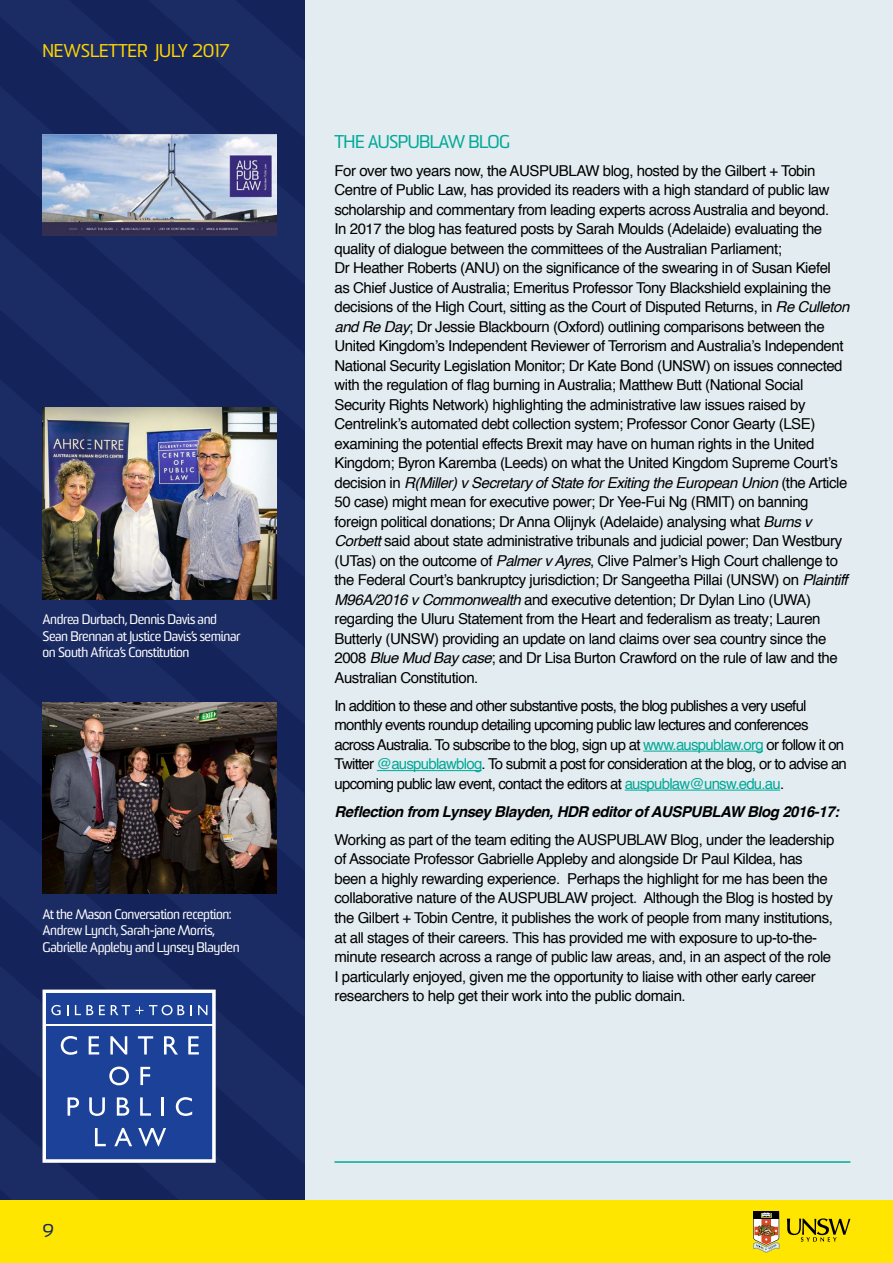
<style>
.page{position:relative;width:893px;height:1263px;background:#fff}
.page>*{position:absolute;margin:0;border:0;box-sizing:border-box;transform-origin:0 0}
.t1{font:18px "Sommet";letter-spacing:-.01em;color:#ffd400}
.t2{font:18px "Sommet";letter-spacing:-.03em;color:#00a997}
.t3{font:18px "Sommet";color:#0c276b}
.t4{font:15px/19.5px "Helvetica";letter-spacing:-.03em;color:#000}
.t5{font:15px/19.5px "Helvetica";letter-spacing:-.05em;color:#000}
.t6{font:italic 700 15px "Helvetica";letter-spacing:-.03em;color:#000}
.t7{font:13.5px/16.5px "Sommet";letter-spacing:-.03em;color:#fff}
.s1{font-style:italic}
.s2{color:#00a997}
</style>
<div class="page">
<div style="left:305px;top:0;width:588px;height:1263px;background:#e2ecf1"></div>
<svg style="left:0;top:0;width:305px;height:1201px;background:#18285f"></svg>
<div style="left:0;top:1201px;width:893px;height:62px;background:#fee600"></div>
<svg style="left:47px;top:993px;width:165px;height:166px;background:#2d51a0"></svg>
<hr style="left:46px;top:1024px;width:167px;height:2px;background:#fff">
<div style="left:43px;top:989px;width:173px;height:174px;border:3px solid #fff"></div>
<svg style="left:753px;top:1211px;width:26px;height:41px"></svg>
<svg style="left:787px;top:1218px;width:63px;height:24px"></svg>
<hr style="left:643px;top:751px;width:120px;height:1px;background:#00a997">
<hr style="left:377px;top:770px;width:105px;height:1px;background:#00a997">
<hr style="left:625px;top:790px;width:155px;height:1px;background:#00a997">
<img style="left:43px;top:408px;width:233px;height:191px">
<img style="left:43px;top:702px;width:233px;height:192px">
<img style="left:43px;top:134px;width:233px;height:102px">
<hr style="left:334px;top:1161px;width:516px;height:2px;background:#00a997">
<p class="t1" style="left:43px;top:39px;width:188px">NEWSLETTER JULY 2017</p>
<p class="t7" style="left:43px;top:612px;width:199px">Andrea Durbach, Dennis Davis and<br>Sean Brennan at Justice Davis’s seminar on South Africa’s Constitution</p>
<p class="t7" style="left:43px;top:906px;width:199px">At the Mason Conversation reception:<br>Andrew Lynch, Sarah-jane Morris,<br>Gabrielle Appleby and Lynsey Blayden</p>
<p class="t3" style="left:43px;top:1219px;width:13px">9</p>
<p class="t2" style="left:334px;top:130px;width:177px">THE AUSPUBLAW BLOG</p>
<p class="t4" style="left:334px;top:161px;width:516px">For over two years now, the AUSPUBLAW blog, hosted by the Gilbert + Tobin Centre of Public Law, has provided its readers with a high standard of public law scholarship and commentary from leading experts across Australia and beyond.<br>In 2017 the blog has featured posts by Sarah Moulds (Adelaide) evaluating the quality of dialogue between the committees of the Australian Parliament;<br>Dr Heather Roberts (ANU) on the significance of the swearing in of Susan Kiefel as Chief Justice of Australia; Emeritus Professor Tony Blackshield explaining the decisions of the High Court, sitting as the Court of Disputed Returns, in <span class="s1">Re Culleton and Re Day</span>; Dr Jessie Blackbourn (Oxford) outlining comparisons between the United Kingdom’s Independent Reviewer of Terrorism and Australia’s Independent National Security Legislation Monitor; Dr Kate Bond (UNSW) on issues connected with the regulation of flag burning in Australia; Matthew Butt (National Social Security Rights Network) highlighting the administrative law issues raised by Centrelink’s automated debt collection system; Professor Conor Gearty (LSE) examining the potential effects Brexit may have on human rights in the United Kingdom; Byron Karemba (Leeds) on what the United Kingdom Supreme Court’s decision in <span class="s1">R(Miller) v Secretary of State for Exiting the European Union</span> (the Article 50 case) might mean for executive power; Dr Yee-Fui Ng (RMIT) on banning foreign political donations; Dr Anna Olijnyk (Adelaide) analysing what <span class="s1">Burns v Corbett</span> said about state administrative tribunals and judicial power; Dan Westbury (UTas) on the outcome of <span class="s1">Palmer v Ayres</span>, Clive Palmer’s High Court challenge to the Federal Court’s bankruptcy jurisdiction; Dr Sangeetha Pillai (UNSW) on <span class="s1">Plaintiff M96A/2016 v Commonwealth</span> and executive detention; Dr Dylan Lino (UWA) regarding the Uluru Statement from the Heart and federalism as treaty; Lauren Butterly (UNSW) providing an update on land claims over sea country since the 2008 <span class="s1">Blue Mud Bay case</span>; and Dr Lisa Burton Crawford on the rule of law and the Australian Constitution.</p>
<p class="t5" style="left:334px;top:696px;width:514px">In addition to these and other substantive posts, the blog publishes a very useful monthly events roundup detailing upcoming public law lectures and conferences across Australia. To subscribe to the blog, sign up at <span class="s2">www.auspublaw.org</span> or follow it on Twitter <span class="s2">@auspublawblog</span>. To submit a post for consideration at the blog, or to advise an upcoming public law event, contact the editors at <span class="s2">auspublaw@unsw.edu.au</span>.</p>
<p class="t6" style="left:334px;top:799px;width:506px">Reflection from Lynsey Blayden, HDR editor of AUSPUBLAW Blog 2016-17:</p>
<p class="t4" style="left:334px;top:830px;width:501px">Working as part of the team editing the AUSPUBLAW Blog, under the leadership of Associate Professor Gabrielle Appleby and alongside Dr Paul Kildea, has been a highly rewarding experience. Perhaps the highlight for me has been the collaborative nature of the AUSPUBLAW project. Although the Blog is hosted by the Gilbert + Tobin Centre, it publishes the work of people from many institutions, at all stages of their careers. This has provided me with exposure to up-to-the&shy;minute research across a range of public law areas, and, in an aspect of the role I particularly enjoyed, given me the opportunity to liaise with other early career researchers to help get their work into the public domain.</p>
</div>
